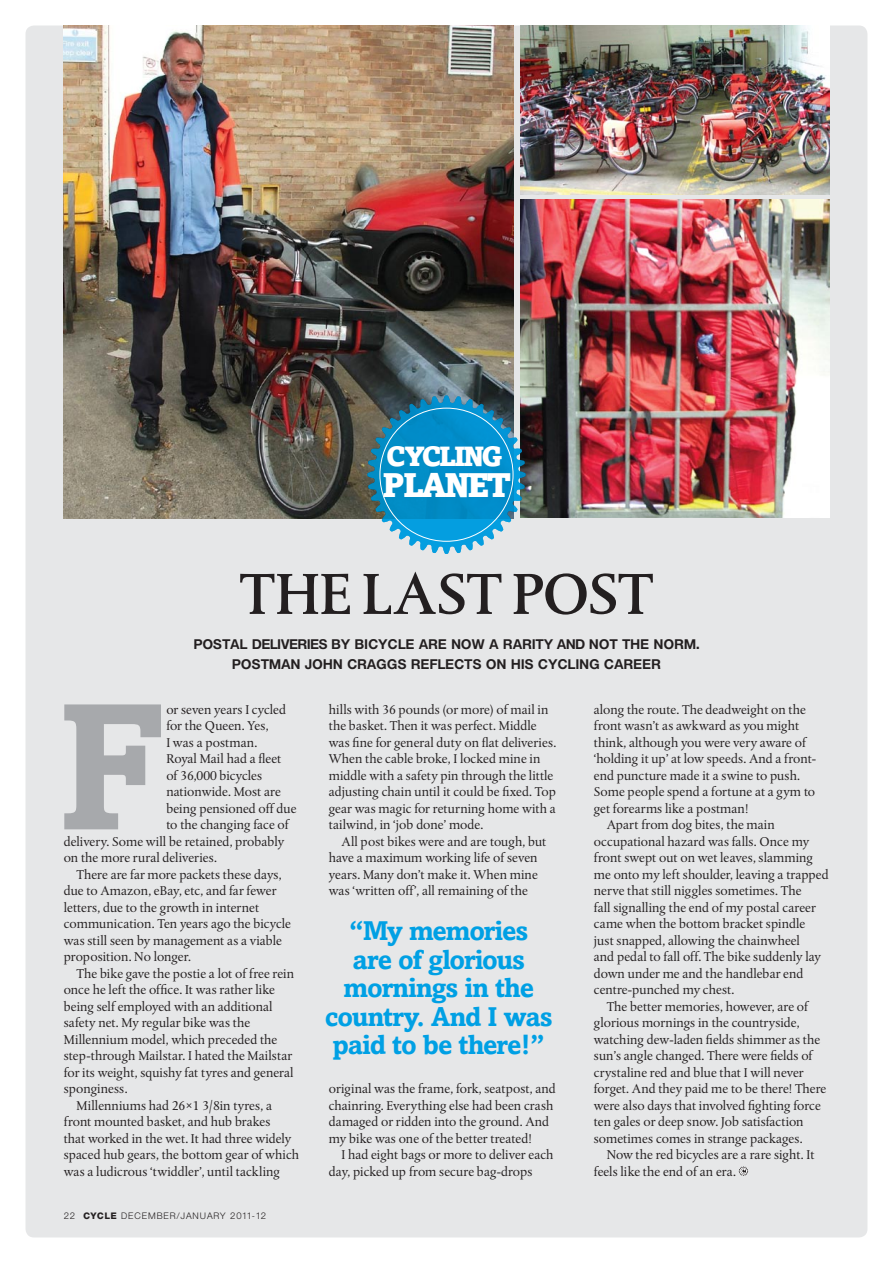
<style>
.page{position:relative;width:893px;height:1263px;background:#fff}
.page>*{position:absolute;margin:0;border:0;box-sizing:border-box;transform-origin:0 0}
._2ndPara{font:700 180px "Amasis";color:#a7a9ac}
.t1{font:500 60px "Albertina";letter-spacing:-.015em;color:#231f20}
.t2{font:900 34.05px "Amasis";letter-spacing:-.07em;color:#fff}
.t3{font:900 27.75px "Amasis";letter-spacing:-.08em;color:#fff}
.CallOut{font:700 27px/28.5px "Amasis";letter-spacing:-.04em;color:#00a0e4;text-align:center}
._2ndPara-2{font:13.5px/16.5px "Albertina";color:#231f20}
.t4{font:700 13.5px/19.5px "Olnova";letter-spacing:.03em;color:#231f20;text-align:center}
.t5{font:9px "Olnova";letter-spacing:.1em;color:#231f20}
.s1{font-weight:800}
</style>
<div class="page">
<div style="left:26px;top:26px;width:841px;height:1211px;background:#e6e7e8;border-radius:9px"></div>
<img style="left:64px;top:26px;width:449px;height:493px">
<img style="left:520px;top:26px;width:309px;height:169px">
<img style="left:520px;top:200px;width:309px;height:318px">
<svg style="left:739px;top:1166px;width:9px;height:10px"></svg>
<div style="left:740px;top:1168px;width:7px;height:6px;border:1px solid #fff;border-radius:50%"></div>
<svg style="left:367px;top:395px;width:159px;height:159px;background:#2f92bc"></svg>
<p class="t3" style="left:386px;top:439px;width:118px">CYCLING</p>
<p class="t2" style="left:382px;top:464px;width:130px">PLANET</p>
<p class="t1" style="left:239px;top:559px;width:414px">THE LAST POST</p>
<p class="t4" style="left:194px;top:634px;width:507px">POSTAL DELIVERIES BY BICYCLE ARE NOW A RARITY AND NOT THE NORM.<br>POSTMAN JOHN CRAGGS REFLECTS ON HIS CYCLING CAREER</p>
<p class="_2ndPara" style="left:57px;top:658px;width:110px">F</p>
<p class="_2ndPara-2" style="left:166px;top:701px;width:121px">or seven years I cycled</p>
<p class="_2ndPara-2" style="left:166px;top:718px;width:104px">for the Queen. Yes,</p>
<p class="_2ndPara-2" style="left:166px;top:734px;width:92px">I was a postman.</p>
<p class="_2ndPara-2" style="left:166px;top:751px;width:117px">Royal Mail had a fleet</p>
<p class="_2ndPara-2" style="left:166px;top:767px;width:97px">of 36,000 bicycles</p>
<p class="_2ndPara-2" style="left:166px;top:784px;width:116px">nationwide. Most are</p>
<p class="_2ndPara-2" style="left:166px;top:800px;width:132px">being pensioned off due</p>
<p class="_2ndPara-2" style="left:166px;top:817px;width:124px">to the changing face of</p>
<p class="_2ndPara-2" style="left:64px;top:833px;width:222px">delivery. Some will be retained, probably</p>
<p class="_2ndPara-2" style="left:64px;top:850px;width:155px">on the more rural deliveries.</p>
<p class="_2ndPara-2" style="left:64px;top:866px;width:229px;text-indent:13px">There are far more packets these days, due to Amazon, eBay, etc, and far fewer letters, due to the growth in internet communication. Ten years ago the bicycle was still seen by management as a viable proposition. No longer.</p>
<p class="_2ndPara-2" style="left:64px;top:965px;width:232px;text-indent:13px">The bike gave the postie a lot of free rein once he left the office. It was rather like being self employed with an additional safety net. My regular bike was the Millennium model, which preceded the step-through Mailstar. I hated the Mailstar for its weight, squishy fat tyres and general sponginess.</p>
<p class="_2ndPara-2" style="left:64px;top:1097px;width:237px;text-indent:13px">Millenniums had 26×1 3/8in tyres, a front mounted basket, and hub brakes<br>that worked in the wet. It had three widely spaced hub gears, the bottom gear of which was a ludicrous ‘twiddler’, until tackling</p>
<p class="t5" style="left:64px;top:1210px;width:204px">22 <span class="s1">CYCLE</span> DECEMBER/JANUARY 2011-12</p>
<p class="_2ndPara-2" style="left:329px;top:701px;width:229px">hills with 36 pounds (or more) of mail in the basket. Then it was perfect. Middle was fine for general duty on flat deliveries.<br>When the cable broke, I locked mine in middle with a safety pin through the little adjusting chain until it could be fixed. Top gear was magic for returning home with a tailwind, in ‘job done’ mode.</p>
<p class="_2ndPara-2" style="left:329px;top:833px;width:219px;text-indent:13px">All post bikes were and are tough, but have a maximum working life of seven years. Many don’t make it. When mine was ‘written off’, all remaining of the</p>
<p class="CallOut" style="left:325px;top:916px;width:229px">“My memories<br>are of glorious mornings in the country. And I was paid to be there!”</p>
<p class="_2ndPara-2" style="left:329px;top:1081px;width:228px">original was the frame, fork, seatpost, and chainring. Everything else had been crash damaged or ridden into the ground. And my bike was one of the better treated!</p>
<p class="_2ndPara-2" style="left:329px;top:1147px;width:226px;text-indent:13px">I had eight bags or more to deliver each day, picked up from secure bag-drops</p>
<p class="_2ndPara-2" style="left:594px;top:701px;width:224px">along the route. The deadweight on the front wasn’t as awkward as you might think, although you were very aware of ‘holding it up’ at low speeds. And a front&shy;end puncture made it a swine to push.<br>Some people spend a fortune at a gym to get forearms like a postman!</p>
<p class="_2ndPara-2" style="left:594px;top:817px;width:236px;text-indent:13px">Apart from dog bites, the main occupational hazard was falls. Once my front swept out on wet leaves, slamming me onto my left shoulder, leaving a trapped nerve that still niggles sometimes. The<br>fall signalling the end of my postal career came when the bottom bracket spindle<br>just snapped, allowing the chainwheel<br>and pedal to fall off. The bike suddenly lay down under me and the handlebar end centre-punched my chest.</p>
<p class="_2ndPara-2" style="left:594px;top:998px;width:234px;text-indent:13px">The better memories, however, are of glorious mornings in the countryside, watching dew-laden fields shimmer as the sun’s angle changed. There were fields of crystaline red and blue that I will never forget. And they paid me to be there! There were also days that involved fighting force ten gales or deep snow. Job satisfaction sometimes comes in strange packages.</p>
<p class="_2ndPara-2" style="left:594px;top:1147px;width:222px;text-indent:13px">Now the red bicycles are a rare sight. It feels like the end of an era.</p>
</div>
